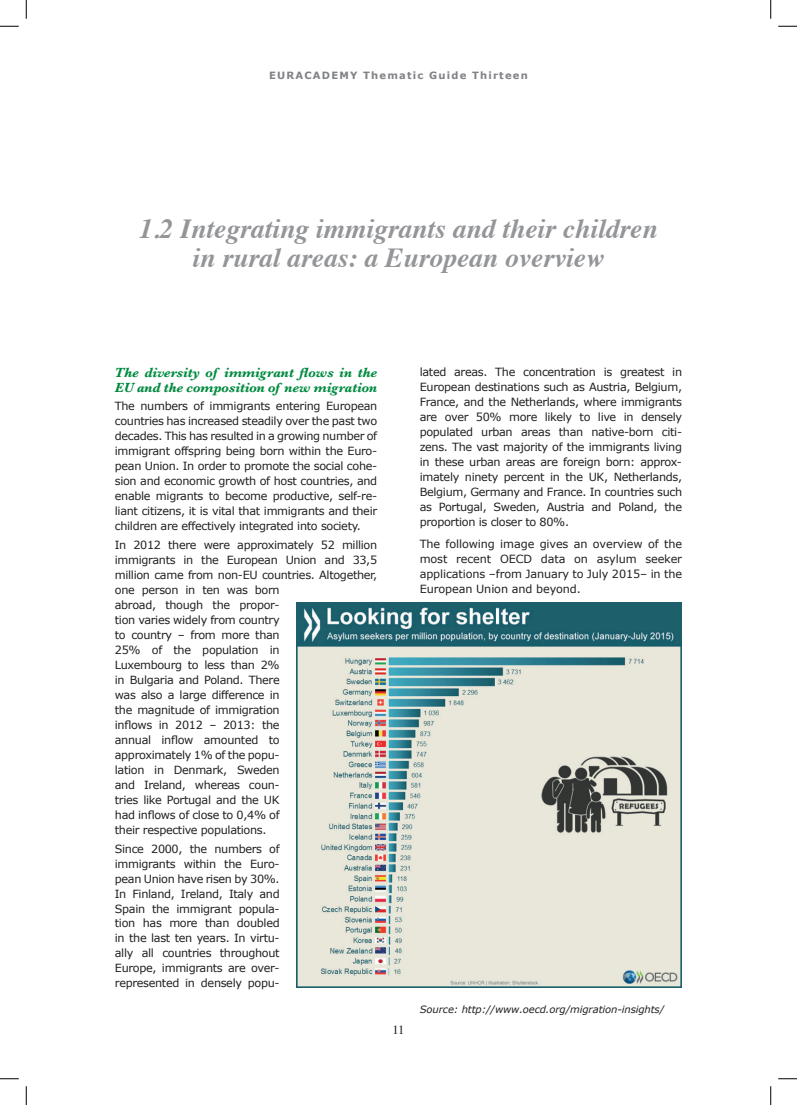
<style>
.page{position:relative;width:797px;height:1105px;background:#fff}
.page>*{position:absolute;margin:0;border:0;box-sizing:border-box;transform-origin:0 0}
.t1{font:italic 700 27.5px/28.8px "Times";color:#939598;text-align:center}
.t2{font:italic 700 13.75px/15px "Baskerville";letter-spacing:-.01em;color:#008b40}
.t3{font:12.5px "Times";color:#231f20}
.t4{font:11.25px/15px "Verdana";letter-spacing:-.03em;color:#231f20;text-align:justify}
.t5{font:italic 10px "Verdana";letter-spacing:-.01em;color:#231f20}
.t6{font:700 10px "Verdana";letter-spacing:.12em;color:#808285}
</style>
<div class="page">
<img style="left:296px;top:602px;width:385px;height:385px">
<svg style="left:0;top:25px;width:19px;height:2px"></svg>
<svg style="left:778px;top:25px;width:19px;height:2px"></svg>
<svg style="left:0;top:1078px;width:19px;height:1px"></svg>
<svg style="left:778px;top:1078px;width:19px;height:1px"></svg>
<svg style="left:25px;top:0;width:2px;height:19px"></svg>
<svg style="left:25px;top:1086px;width:2px;height:19px"></svg>
<svg style="left:770px;top:0;width:1px;height:19px"></svg>
<svg style="left:770px;top:1086px;width:1px;height:19px"></svg>
<p class="t6" style="left:269px;top:68px;width:260px">EURACADEMY Thematic Guide Thirteen</p>
<h1 class="t1" style="left:139px;top:212px;width:520px">1.2 Integrating immigrants and their children in rural areas: a European overview</h1>
<p class="t2" style="left:115px;top:365px;width:264px">The diversity of immigrant flows in the<br>EU and the composition of new migration</p>
<p class="t4" style="left:115px;top:399px;width:264px">The numbers of immigrants entering European countries has increased steadily over the past two decades. This has resulted in a growing number of immigrant offspring being born within the Euro&shy;pean Union. In order to promote the social cohe&shy;sion and economic growth of host countries, and enable migrants to become productive, self-re&shy;liant citizens, it is vital that immigrants and their children are effectively integrated into society.</p>
<p class="t4" style="left:115px;top:537px;width:264px;text-align:left">In 2012 there were approximately 52 million immigrants in the European Union and 33,5 million came from non-EU countries. Altogether, one person in ten was born<br>abroad, though the propor-<br>tion varies widely from country<br>to country – from more than<br>25% of the population in<br>Luxembourg to less than 2%<br>in Bulgaria and Poland. There<br>was also a large difference in<br>the magnitude of immigration<br>inflows in 2012 – 2013: the<br>annual inflow amounted to<br>approximately 1% of the popu-<br>lation in Denmark, Sweden<br>and Ireland, whereas coun-<br>tries like Portugal and the UK<br>had inflows of close to 0,4% of<br>their respective populations.</p>
<p class="t4" style="left:115px;top:841px;width:166px">Since 2000, the numbers of immigrants within the Euro&shy;pean Union have risen by 30%.<br>In Finland, Ireland, Italy and Spain the immigrant popula&shy;tion has more than doubled in the last ten years. In virtu&shy;ally all countries throughout Europe, immigrants are over&shy;represented in densely popu-</p>
<p class="t3" style="left:392px;top:1018px;width:14px">11</p>
<p class="t4" style="left:420px;top:364px;width:264px">lated areas. The concentration is greatest in European destinations such as Austria, Belgium, France, and the Netherlands, where immigrants are over 50% more likely to live in densely populated urban areas than native-born citi&shy;zens. The vast majority of the immigrants living in these urban areas are foreign born: approx&shy;imately ninety percent in the UK, Netherlands, Belgium, Germany and France. In countries such as Portugal, Sweden, Austria and Poland, the proportion is closer to 80%.</p>
<p class="t4" style="left:420px;top:537px;width:264px">The following image gives an overview of the most recent OECD data on asylum seeker applications –from January to July 2015– in the European Union and beyond.</p>
<p class="t5" style="left:420px;top:1003px;width:246px">Source: http://www.oecd.org/migration-insights/</p>
</div>
